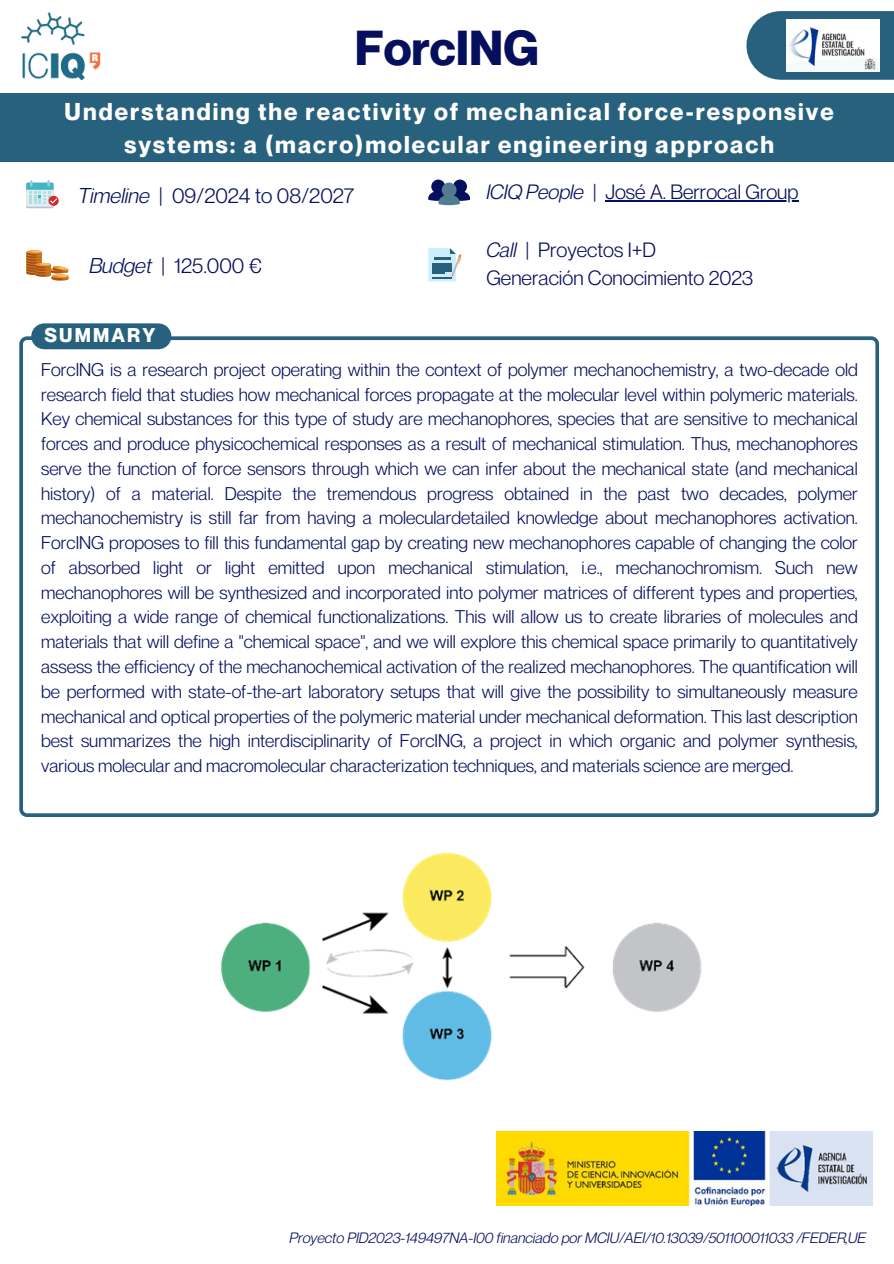
<style>
.page{position:relative;width:894px;height:1264px;background:#fff}
.page>*{position:absolute;margin:0;border:0;box-sizing:border-box;transform-origin:0 0}
.t1{font:700 48px "Neue Montreal";color:#060f5d}
.t2{font:700 23.85px/32.7px "Neue Montreal";letter-spacing:.085em;color:#fff;text-align:center}
.t3{font:21px "Neue Montreal";color:#060f5d}
.t4{font:20.25px/28.2px "Neue Montreal";color:#060f5d}
.t5{font:700 19.5px "Neue Montreal";letter-spacing:.11em;color:#fff}
.t6{font:18px/24.8px "Neue Montreal";color:#060f5d;text-align:justify}
.t7{font:italic 14.7px "Neue Montreal";color:#060f5d}
.s1{font-style:italic}
</style>
<div class="page">
<div style="left:780px;top:11px;width:113px;height:69px;background:#27617d"></div>
<svg style="left:26px;top:250px;width:43px;height:31px"></svg>
<div style="left:26px;top:184px;width:28px;height:24px;background:#aac7d4"></div>
<div style="left:26px;top:182px;width:28px;height:25px;background:#e6ecee"></div>
<svg style="left:49px;top:196px;width:10px;height:10px"></svg>
<svg style="left:26px;top:180px;width:32px;height:24px"></svg>
<img style="left:21px;top:12px;width:80px;height:68px">
<svg style="left:428px;top:248px;width:33px;height:33px"></svg>
<div style="left:0;top:93px;width:893px;height:69px;background:#27617d"></div>
<img style="left:786px;top:19px;width:93px;height:52px">
<svg style="left:428px;top:180px;width:41px;height:25px"></svg>
<div style="left:44px;top:323px;width:114px;height:26px;background:#27617d"></div>
<svg style="left:19px;top:336px;width:859px;height:480px"></svg>
<img style="left:496px;top:1131px;width:376px;height:73px">
<img style="left:221px;top:852px;width:481px;height:229px">
<hr style="left:605px;top:200px;width:193px;height:2px;background:#060f5d">
<h4 class="t1" style="left:355px;top:19px;width:185px">ForcING</h4>
<p class="t2" style="left:65px;top:95px;width:770px">Understanding the reactivity of mechanical force-responsive systems: a (macro)molecular engineering approach</p>
<p class="t3" style="left:78px;top:182px;width:278px"><span class="s1">Timeline</span> | 09/2024 to 08/2027</p>
<h4 class="t3" style="left:89px;top:252px;width:174px"><span class="s1">Budget</span> | 125.000 €</h4>
<h4 class="t5" style="left:44px;top:323px;width:112px">SUMMARY</h4>
<h3 class="t4" style="left:486px;top:178px;width:313px"><span class="s1">ICIQ People</span> | José A. Berrocal Group</h3>
<h4 class="t4" style="left:486px;top:235px;width:268px"><span class="s1">Call</span> | Proyectos I+D<br>Generación Conocimiento 2023</h4>
<p class="t6" style="left:41px;top:357px;width:818px">ForcING is a research project operating within the context of polymer mechanochemistry, a two-decade old research field that studies how mechanical forces propagate at the molecular level within polymeric materials.<br>Key chemical substances for this type of study are mechanophores, species that are sensitive to mechanical forces and produce physicochemical responses as a result of mechanical stimulation. Thus, mechanophores serve the function of force sensors through which we can infer about the mechanical state (and mechanical history) of a material. Despite the tremendous progress obtained in the past two decades, polymer mechanochemistry is still far from having a moleculardetailed knowledge about mechanophores activation.<br>ForcING proposes to fill this fundamental gap by creating new mechanophores capable of changing the color of absorbed light or light emitted upon mechanical stimulation, i.e., mechanochromism. Such new mechanophores will be synthesized and incorporated into polymer matrices of different types and properties, exploiting a wide range of chemical functionalizations. This will allow us to create libraries of molecules and materials that will define a "chemical space", and we will explore this chemical space primarily to quantitatively assess the efficiency of the mechanochemical activation of the realized mechanophores. The quantification will be performed with state-of-the-art laboratory setups that will give the possibility to simultaneously measure mechanical and optical properties of the polymeric material under mechanical deformation. This last description best summarizes the high interdisciplinarity of ForcING, a project in which organic and polymer synthesis, various molecular and macromolecular characterization techniques, and materials science are merged.</p>
<p class="t7" style="left:289px;top:1228px;width:578px">Proyecto PID2023-149497NA-I00 financiado por MCIU/AEI/10.13039/501100011033 /FEDER,UE</p>
</div>
